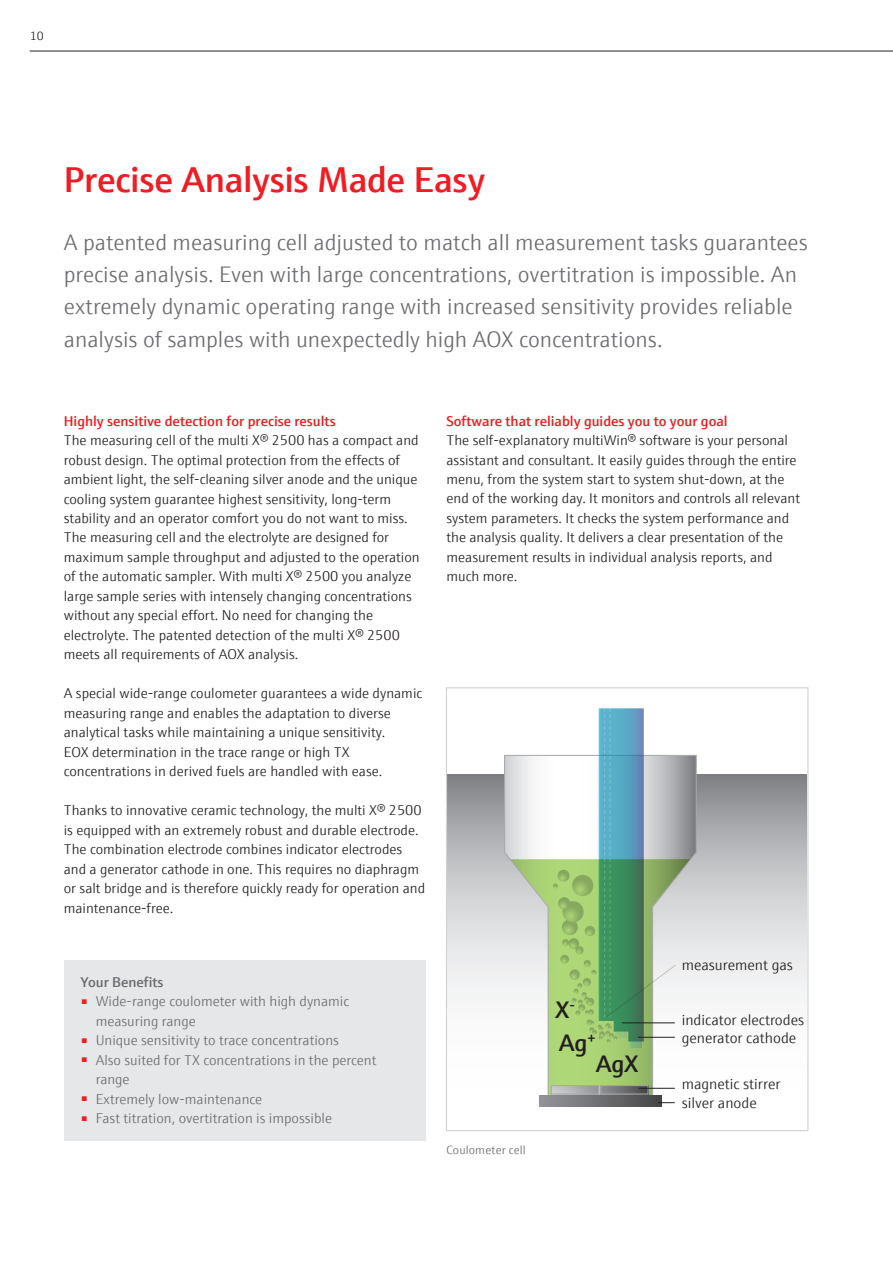
<style>
.page{position:relative;width:893px;height:1263px;background:#fff}
.page>*{position:absolute;margin:0;border:0;box-sizing:border-box;transform-origin:0 0}
.t1{font:600 36px "E+H Sans";letter-spacing:-.01em;color:#ee1d23}
.t2{font:600 24px/33.6px "E+H Sans";color:#231f20}
.t3{font:300 22.5px/32.4px "E+H Sans";color:#6c6d70}
.t4{font:300 15px/17.4px "E+H Sans";color:#231f20}
.t5{font:300 14.25px/19.5px "E+H Sans";color:#231f20}
.t6{font:300 14.25px/19.5px "E+H Sans";color:#6c6d70}
.t7{font:600 14.25px "E+H Sans";color:#ee1d23}
.t8{font:600 14.25px "E+H Sans";color:#6c6d70}
.t9{font:300 12px "E+H Sans";letter-spacing:.01em;color:#6c6d70}
.t10{font:300 12px "E+H Sans";color:#231f20}
</style>
<div class="page">
<hr style="left:30px;top:51px;width:863px;height:1px;background:#231f20">
<div style="left:64px;top:960px;width:361px;height:181px;background:#e6e7e9"></div>
<svg style="left:448px;top:775px;width:358px;height:332px"></svg>
<svg style="left:503px;top:755px;width:194px;height:342px"></svg>
<svg style="left:539px;top:1096px;width:123px;height:10px"></svg>
<svg style="left:658px;top:1102px;width:17px;height:1px"></svg>
<svg style="left:511px;top:708px;width:179px;height:387px"></svg>
<p class="t10" style="left:30px;top:27px;width:15px">10</p>
<h1 class="t1" style="left:64px;top:152px;width:423px">Precise Analysis Made Easy</h1>
<p class="t3" style="left:64px;top:224px;width:745px">A patented measuring cell adjusted to match all measurement tasks guarantees precise analysis. Even with large concentrations, overtitration is impossible. An extremely dynamic operating range with increased sensitivity provides reliable analysis of samples with unexpectedly high AOX concentrations.</p>
<p class="t7" style="left:64px;top:410px;width:273px">Highly sensitive detection for precise results</p>
<p class="t5" style="left:64px;top:429px;width:357px">The measuring cell of the multi X® 2500 has a compact and robust design. The optimal protection from the effects of ambient light, the self-cleaning silver anode and the unique cooling system guarantee highest sensitivity, long-term stability and an operator comfort you do not want to miss.<br>The measuring cell and the electrolyte are designed for maximum sample throughput and adjusted to the operation of the automatic sampler. With multi X® 2500 you analyze large sample series with intensely changing concentrations without any special effort. No need for changing the electrolyte. The patented detection of the multi X® 2500 meets all requirements of AOX analysis.</p>
<p class="t5" style="left:64px;top:683px;width:360px">A special wide-range coulometer guarantees a wide dynamic measuring range and enables the adaptation to diverse analytical tasks while maintaining a unique sensitivity.<br>EOX determination in the trace range or high TX concentrations in derived fuels are handled with ease.</p>
<p class="t5" style="left:64px;top:800px;width:363px">Thanks to innovative ceramic technology, the multi X® 2500 is equipped with an extremely robust and durable electrode.<br>The combination electrode combines indicator electrodes and a generator cathode in one. This requires no diaphragm or salt bridge and is therefore quickly ready for operation and maintenance-free.</p>
<p class="t8" style="left:81px;top:971px;width:84px">Your Benefits</p>
<p class="t6" style="left:96px;top:991px;width:255px;text-indent:-15px"><sup>■</sup> Wide-range coulometer with high dynamic measuring range</p>
<p class="t6" style="left:81px;top:1030px;width:260px"><sup>■</sup> Unique sensitivity to trace concentrations</p>
<p class="t6" style="left:96px;top:1049px;width:282px;text-indent:-15px"><sup>■</sup> Also suited for TX concentrations in the percent range</p>
<p class="t6" style="left:81px;top:1088px;width:183px"><sup>■</sup> Extremely low-maintenance</p>
<p class="t6" style="left:81px;top:1108px;width:253px"><sup>■</sup> Fast titration, overtitration is impossible</p>
<p class="t7" style="left:446px;top:410px;width:283px">Software that reliably guides you to your goal</p>
<p class="t5" style="left:446px;top:429px;width:355px">The self-explanatory multiWin® software is your personal assistant and consultant. It easily guides through the entire menu, from the system start to system shut-down, at the end of the working day. It monitors and controls all relevant system parameters. It checks the system performance and the analysis quality. It delivers a clear presentation of the measurement results in individual analysis reports, and much more.</p>
<p class="t9" style="left:446px;top:1141px;width:81px">Coulometer cell</p>
<h2 class="t2" style="left:555px;top:991px;width:42px">X<sup>-<br></sup>Ag<sup>+</sup></h2>
<h2 class="t2" style="left:596px;top:1045px;width:44px">AgX</h2>
<p class="t4" style="left:682px;top:955px;width:113px">measurement gas</p>
<p class="t4" style="left:682px;top:1010px;width:124px">indicator electrodes generator cathode</p>
<p class="t4" style="left:682px;top:1074px;width:100px;line-height:18.1px">magnetic stirrer silver anode</p>
</div>
